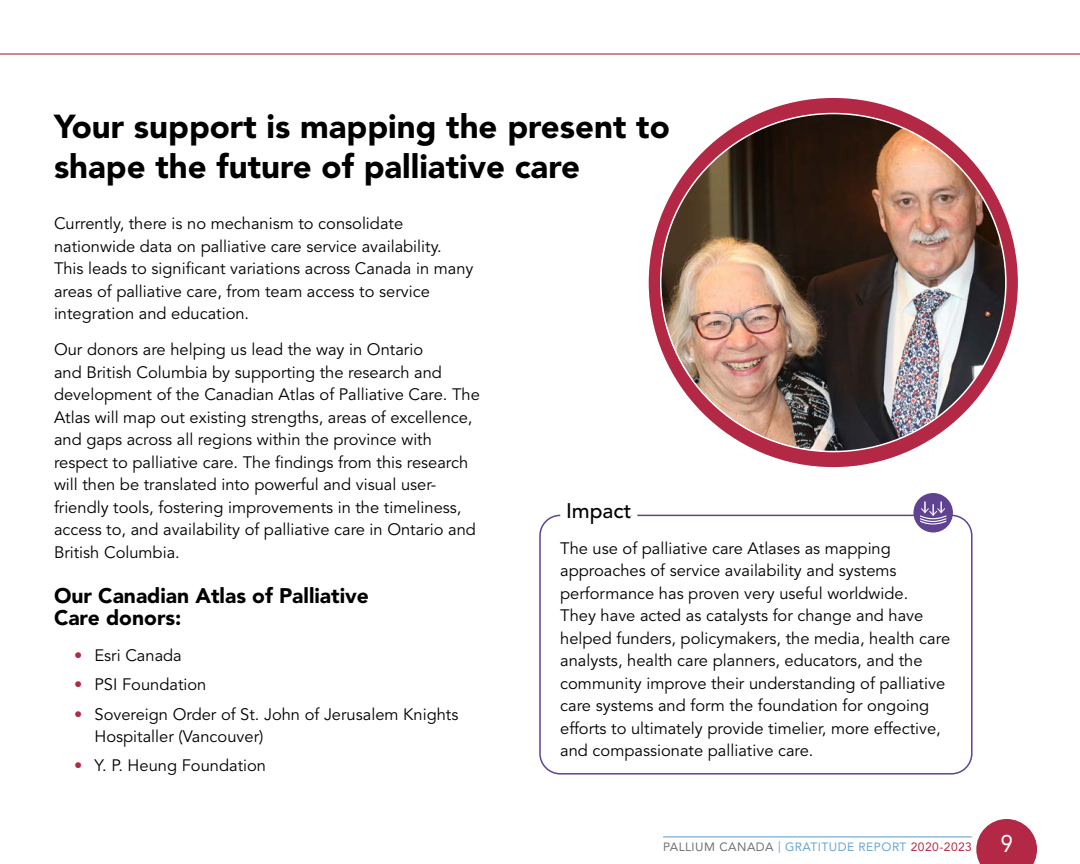
<style>
.page{position:relative;width:1080px;height:864px;background:#fff}
.page>*{position:absolute;margin:0;border:0;box-sizing:border-box;transform-origin:0 0}
.t1{font:900 33px/39.6px "Avenir LT Std";color:#000}
.t2{font:900 21px/22.5px "Avenir LT Std";color:#000}
.t3{font:500 21px "Avenir LT Std";color:#000}
.t4{font:16.5px/22.5px "Avenir LT Std";color:#000}
.t5{font:12px "Avenir LT Std";letter-spacing:.04em;color:#69a5d2}
.s1{color:#b22845}
.s2{color:#6e7273}
.s3{font-size:24px;color:#fff}
</style>
<div class="page">
<hr style="left:663px;top:836px;width:309px;height:1px;background:#69a5d2">
<hr style="left:0;top:53px;width:1080px;height:2px;background:#b22845">
<svg style="left:976px;top:819px;width:61px;height:45px"></svg>
<div style="left:539px;top:515px;width:434px;height:260px;border:2px solid #5f4290;border-radius:20px"></div>
<div style="left:560px;top:495px;width:71px;height:30px;background:#fff"></div>
<div style="left:631px;top:495px;width:6px;height:30px;background:#fff"></div>
<div style="left:913px;top:493px;width:40px;height:39px;background:#5f4290;border-radius:50%"></div>
<svg style="left:920px;top:502px;width:26px;height:23px"></svg>
<div style="left:649px;top:98px;width:369px;height:369px;background:#b22845;border-radius:50%"></div>
<img style="left:661px;top:114px;width:345px;height:338px">
<h1 class="t1" style="left:54px;top:107px;width:617px">Your support is mapping the present to shape the future of palliative care</h1>
<p class="t4" style="left:54px;top:213px;width:421px">Currently, there is no mechanism to consolidate nationwide data on palliative care service availability.<br>This leads to significant variations across Canada in many areas of palliative care, from team access to service integration and education.</p>
<p class="t4" style="left:54px;top:339px;width:427px">Our donors are helping us lead the way in Ontario<br>and British Columbia by supporting the research and development of the Canadian Atlas of Palliative Care. The Atlas will map out existing strengths, areas of excellence, and gaps across all regions within the province with respect to palliative care. The findings from this research will then be translated into powerful and visual user&shy;friendly tools, fostering improvements in the timeliness, access to, and availability of palliative care in Ontario and British Columbia.</p>
<p class="t2" style="left:54px;top:584px;width:316px">Our Canadian Atlas of Palliative<br>Care donors:</p>
<p class="t4" style="left:74px;top:645px;width:109px"><span class="s1">•</span> Esri Canada</p>
<p class="t4" style="left:74px;top:674px;width:134px"><span class="s1">•</span> PSI Foundation</p>
<p class="t4" style="left:94px;top:703px;width:365px;text-indent:-20px"><span class="s1">•</span> Sovereign Order of St. John of Jerusalem Knights<br>Hospitaller (Vancouver)</p>
<p class="t4" style="left:74px;top:755px;width:193px"><span class="s1">•</span> Y. P. Heung Foundation</p>
<p class="t3" style="left:566px;top:498px;width:67px">Impact</p>
<p class="t4" style="left:560px;top:537px;width:391px">The use of palliative care Atlases as mapping approaches of service availability and systems performance has proven very useful worldwide.<br>They have acted as catalysts for change and have helped funders, policymakers, the media, health care analysts, health care planners, educators, and the community improve their understanding of palliative care systems and form the foundation for ongoing efforts to ultimately provide timelier, more effective, and compassionate palliative care.</p>
<p class="t5" style="left:663px;top:840px;width:351px"><span class="s2">PALLIUM CANADA</span> | GRATITUDE REPORT <span class="s1">2020-2023</span> <span class="s3">9</span></p>
</div>
